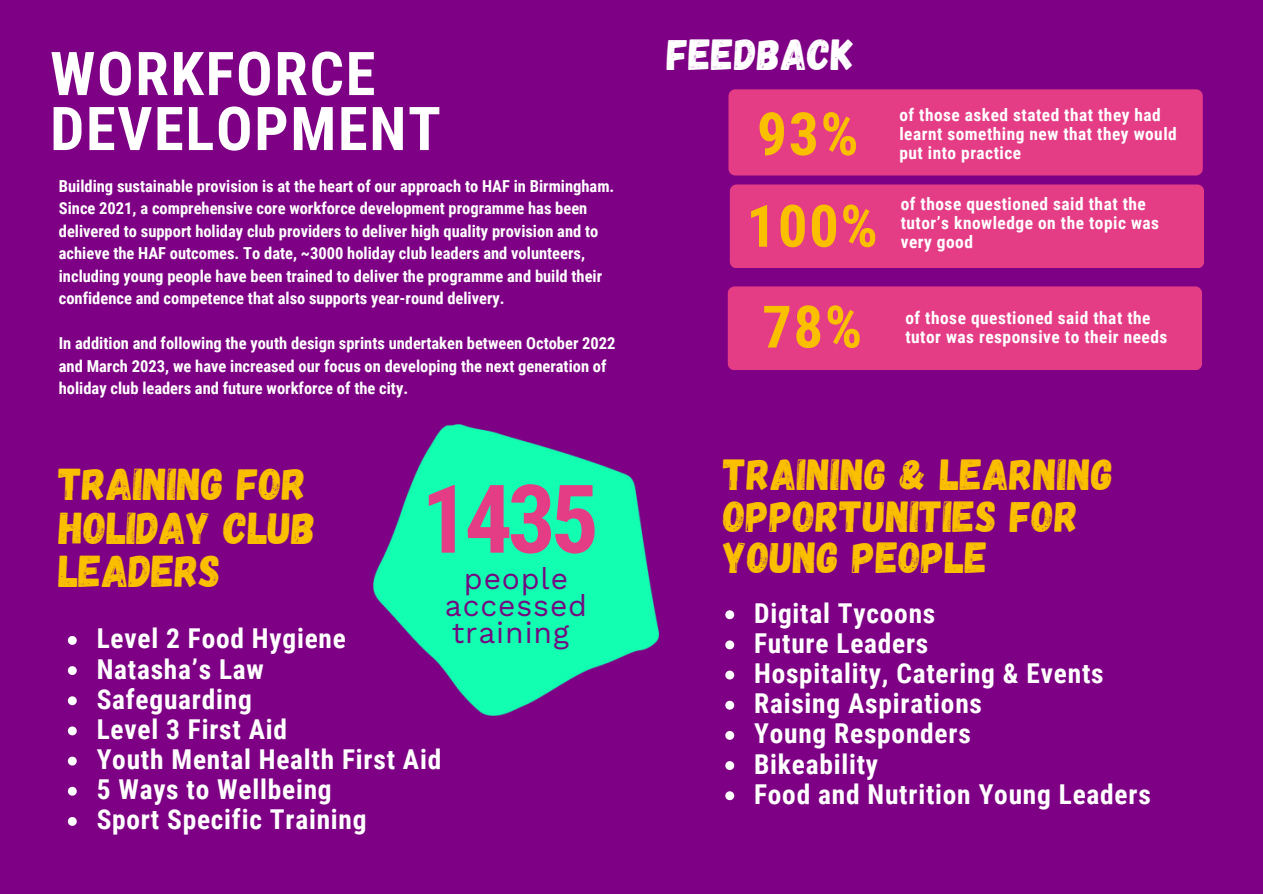
<style>
.page{position:relative;width:1263px;height:894px;background:#fff}
.page>*{position:absolute;margin:0;border:0;box-sizing:border-box;transform-origin:0 0}
.t1{font:700 94.95px "Roboto Condensed";color:#e53c86}
.t2{font:700 60.45px/54.9px "Roboto Condensed";letter-spacing:.03em;color:#fff}
.t3{font:700 59.55px "Roboto Condensed";color:#fac000}
.t4{font:700 58.5px "Roboto Condensed";color:#fac000}
.t5{font:44.55px/43.5px "Gagalin";color:#fac000}
.t6{font:43.5px/41.5px "Gagalin";letter-spacing:.005em;color:#fac000}
.t7{font:43.5px "Gagalin";letter-spacing:.005em;color:#fff}
.t8{font:30.15px/26.8px "Work Sans";letter-spacing:.03em;color:#720b80;text-align:center}
.t9{font:700 27.3px "Roboto Condensed";letter-spacing:.03em;color:#fff}
.t10{font:700 17.4px/19px "Roboto Condensed";letter-spacing:.03em;color:#fff}
.t11{font:700 16.5px/22.5px "Roboto Condensed";color:#fff}
</style>
<div class="page">
<div style="left:0;top:0;width:1263px;height:893px;background:#7e0084"></div>
<svg style="left:68px;top:636px;width:9px;height:8px"></svg>
<svg style="left:68px;top:666px;width:9px;height:8px"></svg>
<svg style="left:68px;top:696px;width:9px;height:9px"></svg>
<svg style="left:68px;top:726px;width:9px;height:9px"></svg>
<svg style="left:68px;top:756px;width:9px;height:9px"></svg>
<svg style="left:68px;top:786px;width:9px;height:9px"></svg>
<svg style="left:68px;top:817px;width:9px;height:8px"></svg>
<img style="left:373px;top:425px;width:286px;height:290px">
<div style="left:728px;top:89px;width:475px;height:86px;background:#e53c86;border-radius:7px"></div>
<div style="left:730px;top:184px;width:474px;height:84px;background:#e53c86;border-radius:7px"></div>
<div style="left:728px;top:286px;width:474px;height:84px;background:#e53c86;border-radius:7px"></div>
<svg style="left:725px;top:610px;width:9px;height:9px"></svg>
<svg style="left:725px;top:640px;width:9px;height:9px"></svg>
<svg style="left:725px;top:670px;width:9px;height:9px"></svg>
<svg style="left:725px;top:700px;width:9px;height:9px"></svg>
<svg style="left:725px;top:731px;width:9px;height:8px"></svg>
<svg style="left:725px;top:761px;width:9px;height:8px"></svg>
<svg style="left:725px;top:791px;width:9px;height:9px"></svg>
<p class="t2" style="left:50px;top:47px;width:392px">WORKFORCE<br>DEVELOPMENT</p>
<p class="t11" style="left:59px;top:174px;width:557px">Building sustainable provision is at the heart of our approach to HAF in Birmingham.<br>Since 2021, a comprehensive core workforce development programme has been delivered to support holiday club providers to deliver high quality provision and to achieve the HAF outcomes. To date, ~3000 holiday club leaders and volunteers, including young people have been trained to deliver the programme and build their confidence and competence that also supports year-round delivery.</p>
<p class="t11" style="left:59px;top:332px;width:558px">In addition and following the youth design sprints undertaken between October 2022 and March 2023, we have increased our focus on developing the next generation of holiday club leaders and future workforce of the city.</p>
<p class="t5" style="left:59px;top:460px;width:258px">TRAINING FOR<br>HOLIDAY CLUB<br>LEADERS</p>
<p class="t1" style="left:421px;top:464px;width:179px">1435</p>
<p class="t8" style="left:445px;top:565px;width:144px">people accessed training</p>
<p class="t9" style="left:97px;top:623px;width:251px">Level 2 Food Hygiene</p>
<p class="t9" style="left:97px;top:653px;width:169px">Natasha’s Law</p>
<p class="t9" style="left:97px;top:683px;width:157px">Safeguarding</p>
<p class="t9" style="left:97px;top:713px;width:192px">Level 3 First Aid</p>
<p class="t9" style="left:97px;top:743px;width:346px">Youth Mental Health First Aid</p>
<p class="t9" style="left:97px;top:773px;width:237px">5 Ways to Wellbeing</p>
<p class="t9" style="left:97px;top:803px;width:271px">Sport Specific Training</p>
<p class="t7" style="left:667px;top:26px;width:188px">FEEDBACK</p>
<p class="t3" style="left:757px;top:100px;width:103px">93%</p>
<p class="t10" style="left:899px;top:105px;width:279px">of those asked stated that they had learnt something new that they would put into practice</p>
<p class="t10" style="left:901px;top:194px;width:260px">of those questioned said that the tutor’s knowledge on the topic was very good</p>
<p class="t4" style="left:747px;top:192px;width:133px">100%</p>
<p class="t4" style="left:762px;top:293px;width:101px">78%</p>
<p class="t10" style="left:905px;top:308px;width:264px">of those questioned said that the tutor was responsive to their needs</p>
<p class="t6" style="left:723px;top:451px;width:391px">TRAINING &amp; LEARNING<br>OPPORTUNITIES FOR<br>YOUNG PEOPLE</p>
<p class="t9" style="left:754px;top:597px;width:183px">Digital Tycoons</p>
<p class="t9" style="left:754px;top:627px;width:176px">Future Leaders</p>
<p class="t9" style="left:754px;top:657px;width:351px">Hospitality, Catering &amp; Events</p>
<p class="t9" style="left:754px;top:687px;width:229px">Raising Aspirations</p>
<p class="t9" style="left:754px;top:717px;width:218px">Young Responders</p>
<p class="t9" style="left:754px;top:748px;width:126px">Bikeability</p>
<p class="t9" style="left:754px;top:778px;width:398px">Food and Nutrition Young Leaders</p>
</div>
